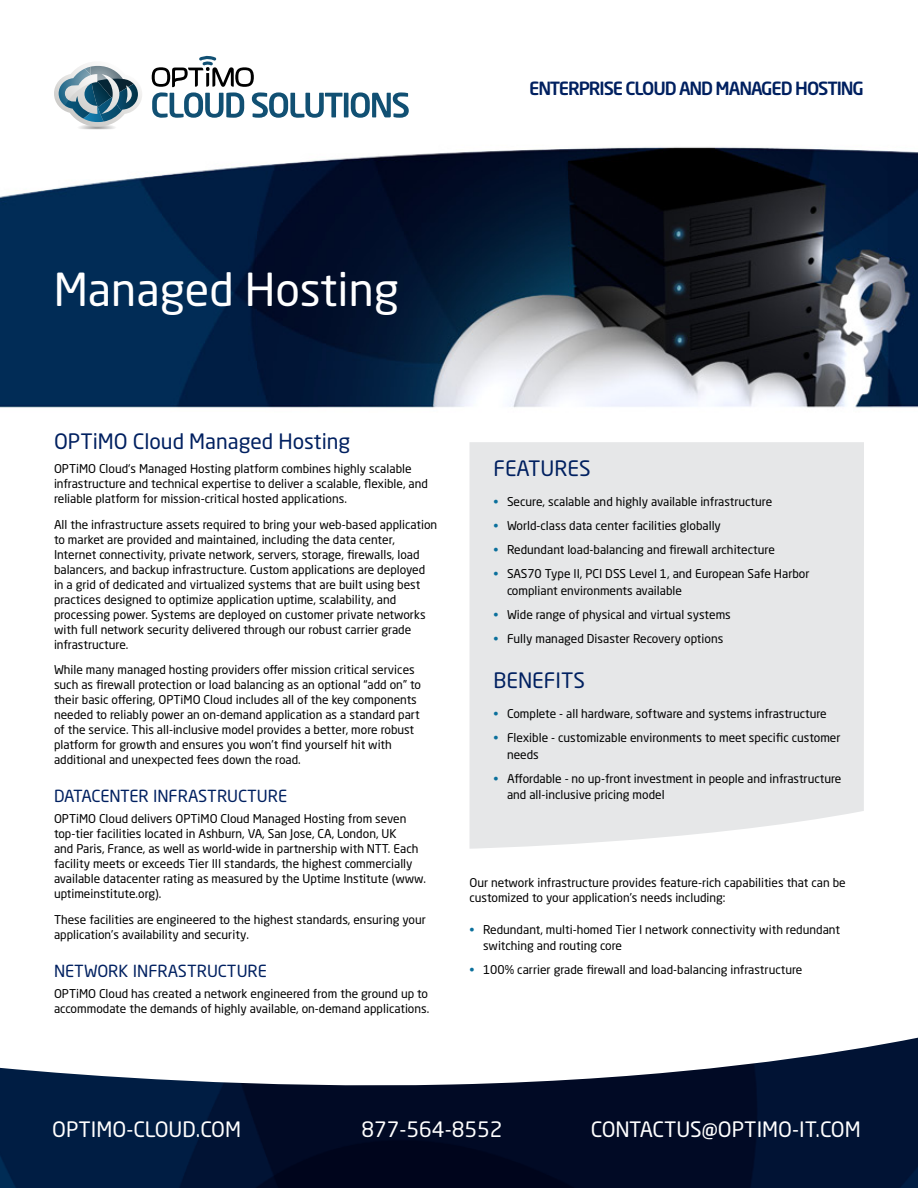
<style>
.page{position:relative;width:918px;height:1188px;background:#fff}
.page>*{position:absolute;margin:0;border:0;box-sizing:border-box;transform-origin:0 0}
.t1{font:45px "Neo Sans Std";color:#fff}
.t2{font:21px "Neo Sans Std";color:#fff}
.t3{font:21px "Neo Sans Std";color:#002060}
.t4{font:500 18px "Neo Sans Std";letter-spacing:-.06em;color:#002060}
.t5{font:16.5px "Neo Sans Std";color:#002060}
.t6{font:12px/15px "Neo Sans Std";color:#000}
.s1{color:#0b709c}
</style>
<div class="page">
<img style="left:0;top:74px;width:918px;height:964px">
<svg style="left:54px;top:63px;width:88px;height:66px"></svg>
<svg style="left:152px;top:55px;width:191px;height:63px"></svg>
<hr style="left:344px;top:93px;width:4px;height:24px;background:#115073">
<svg style="left:351px;top:92px;width:58px;height:26px"></svg>
<img style="left:0;top:1038px;width:918px;height:150px">
<div style="left:470px;top:442px;width:394px;height:407px;background:#e6e7e8"></div>
<h3 class="t4" style="left:529px;top:77px;width:336px">ENTERPRISE CLOUD AND MANAGED HOSTING</h3>
<h1 class="t1" style="left:54px;top:262px;width:347px">Managed Hosting</h1>
<h2 class="t3" style="left:54px;top:429px;width:298px">OPTiMO Cloud Managed Hosting</h2>
<p class="t6" style="left:54px;top:461px;width:376px">OPTiMO Cloud‘s Managed Hosting platform combines highly scalable infrastructure and technical expertise to deliver a scalable, flexible, and reliable platform for mission-critical hosted applications.</p>
<p class="t6" style="left:54px;top:517px;width:385px">All the infrastructure assets required to bring your web-based application to market are provided and maintained, including the data center, Internet connectivity, private network, servers, storage, firewalls, load balancers, and backup infrastructure. Custom applications are deployed in a grid of dedicated and virtualized systems that are built using best practices designed to optimize application uptime, scalability, and processing power. Systems are deployed on customer private networks with full network security delivered through our robust carrier grade infrastructure.</p>
<p class="t6" style="left:54px;top:662px;width:368px">While many managed hosting providers offer mission critical services such as firewall protection or load balancing as an optional “add on” to their basic offering, OPTiMO Cloud includes all of the key components needed to reliably power an on-demand application as a standard part of the service. This all-inclusive model provides a better, more robust platform for growth and ensures you won’t find yourself hit with additional and unexpected fees down the road.</p>
<h3 class="t5" style="left:54px;top:786px;width:21px">Datac</h3>
<h3 class="t5" style="left:100px;top:786px;width:188px">enter Infrastructure</h3>
<p class="t6" style="left:54px;top:811px;width:374px">OPTiMO Cloud delivers OPTiMO Cloud Managed Hosting from seven top-tier facilities located in Ashburn, VA, San Jose, CA, London, UK<br>and Paris, France, as well as world-wide in partnership with NTT. Each facility meets or exceeds Tier III standards, the highest commercially available datacenter rating as measured by the Uptime Institute (www. uptimeinstitute.org).</p>
<p class="t6" style="left:54px;top:912px;width:373px">These facilities are engineered to the highest standards, ensuring your application’s availability and security.</p>
<h3 class="t5" style="left:54px;top:961px;width:33px">Netwo</h3>
<h3 class="t5" style="left:108px;top:961px;width:160px">rk Infrastructure</h3>
<p class="t6" style="left:54px;top:986px;width:377px">OPTiMO Cloud has created a network engineered from the ground up to accommodate the demands of highly available, on-demand applications.</p>
<h2 class="t3" style="left:494px;top:456px;width:60px">FEATURE</h2>
<h2 class="t3" style="left:579px;top:456px;width:13px">S</h2>
<p class="t6" style="left:494px;top:494px;width:280px"><span class="s1">•</span> Secure, scalable and highly available infrastructure</p>
<p class="t6" style="left:494px;top:518px;width:229px"><span class="s1">•</span> World-class data center facilities globally</p>
<p class="t6" style="left:494px;top:542px;width:283px"><span class="s1">•</span> Redundant load-balancing and firewall architecture</p>
<p class="t6" style="left:507px;top:566px;width:304px;line-height:16.5px;text-indent:-14px"><span class="s1">•</span> SAS70 Type II, PCI DSS Level 1, and European Safe Harbor compliant environments available</p>
<p class="t6" style="left:494px;top:607px;width:239px"><span class="s1">•</span> Wide range of physical and virtual systems</p>
<p class="t6" style="left:494px;top:631px;width:231px"><span class="s1">•</span> Fully managed Disaster Recovery options</p>
<h2 class="t3" style="left:494px;top:668px;width:26px">BENEF</h2>
<h2 class="t3" style="left:555px;top:668px;width:31px">ITS</h2>
<p class="t6" style="left:494px;top:706px;width:335px"><span class="s1">•</span> Complete - all hardware, software and systems infrastructure</p>
<p class="t6" style="left:507px;top:730px;width:335px;line-height:16.5px;text-indent:-14px"><span class="s1">•</span> Flexible - customizable environments to meet specific customer needs</p>
<p class="t6" style="left:507px;top:770px;width:336px;line-height:16.5px;text-indent:-14px"><span class="s1">•</span> Affordable - no up-front investment in people and infrastructure and all-inclusive pricing model</p>
<p class="t6" style="left:470px;top:875px;width:378px">Our network infrastructure provides feature-rich capabilities that can be customized to your application’s needs including:</p>
<p class="t6" style="left:483px;top:921px;width:358px;line-height:16.5px;text-indent:-14px"><span class="s1">•</span> Redundant, multi-homed Tier I network connectivity with redundant switching and routing core</p>
<p class="t6" style="left:470px;top:962px;width:334px"><span class="s1">•</span> 100% carrier grade firewall and load-balancing infrastructure</p>
<h2 class="t2" style="left:52px;top:1117px;width:190px">OPTIMO-CLOUD.COM</h2>
<h2 class="t2" style="left:361px;top:1117px;width:143px">877-564-8552</h2>
<h2 class="t2" style="left:591px;top:1117px;width:51px">contact</h2>
<h2 class="t2" style="left:676px;top:1117px;width:55px">us@optimo</h2>
<h2 class="t2" style="left:792px;top:1117px;width:42px">-it.com</h2>
</div>
